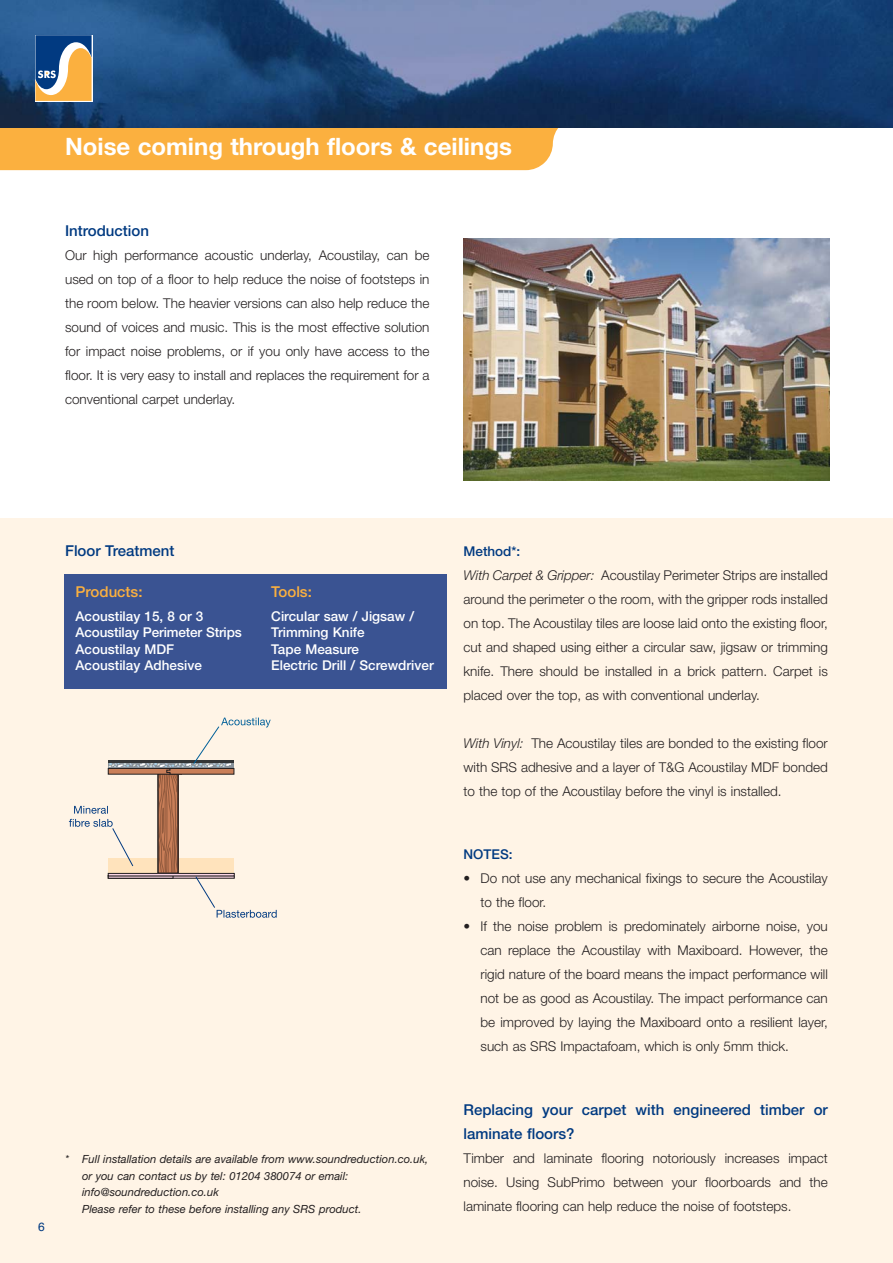
<style>
.page{position:relative;width:893px;height:1263px;background:#fff}
.page>*{position:absolute;margin:0;border:0;box-sizing:border-box;transform-origin:0 0}
.t1{font:700 24px "Helvetica Neue";color:#fff}
.t2{font:500 15px/24px "Helvetica Neue";color:#013a81}
.t3{font:500 15px "Helvetica Neue";color:#fbb03f}
.t4{font:300 13.5px/24px "Helvetica Neue";color:#231f20;text-align:justify}
.t5{font:500 13.5px/16.5px "Helvetica Neue";color:#fff}
.t6{font:500 13.5px "Helvetica Neue";color:#013a81}
.t7{font:12px "Helvetica";color:#013a81}
.t8{font:italic 11.25px/16.5px "Helvetica Neue";color:#231f20}
.s1{font-weight:500;color:#013a81}
.s2{font-style:italic}
</style>
<div class="page">
<div style="left:0;top:519px;width:892px;height:744px;background:#fff4e6"></div>
<div style="left:0;top:128px;width:558px;height:42px;background:#fbb03f"></div>
<img style="left:0;top:0;width:892px;height:128px">
<svg style="left:35px;top:35px;width:57px;height:66px;background:#98907f"></svg>
<div style="left:64px;top:574px;width:382px;height:115px;background:#3a5392"></div>
<svg style="left:69px;top:718px;width:208px;height:200px"></svg>
<div style="left:108px;top:873px;width:126px;height:3px;border:1px solid #231f20"></div>
<img style="left:463px;top:238px;width:366px;height:243px">
<h1 class="t1" style="left:65px;top:138px;width:448px">Noise coming through floors &amp; ceilings</h1>
<p class="t2" style="left:65px;top:220px;width:85px">Introduction</p>
<p class="t4" style="left:65px;top:245px;width:366px">Our high performance acoustic underlay, Acoustilay, can be used on top of a floor to help reduce the noise of footsteps in the room below. The heavier versions can also help reduce the sound of voices and music. This is the most effective solution for impact noise problems, or if you only have access to the floor. It is very easy to install and replaces the requirement for a conventional carpet underlay.</p>
<p class="t2" style="left:65px;top:540px;width:111px">Floor Treatment</p>
<p class="t3" style="left:76px;top:586px;width:68px">Products:</p>
<p class="t5" style="left:76px;top:609px;width:168px">Acoustilay 15, 8 or 3<br>Acoustilay Perimeter Strips<br>Acoustilay MDF<br>Acoustilay Adhesive</p>
<p class="t3" style="left:271px;top:586px;width:42px">Tools:</p>
<p class="t5" style="left:271px;top:609px;width:164px">Circular saw / Jigsaw /<br>Trimming Knife<br>Tape Measure<br>Electric Drill / Screwdriver</p>
<p class="t7" style="left:38px;top:1222px;width:8px">6</p>
<p class="t8" style="left:82px;top:1152px;width:347px;text-indent:-17px">* Full installation details are available from www.soundreduction.co.uk, or you can contact us by tel: 01204 380074 or email: info@soundreduction.co.uk<br>Please refer to these before installing any SRS product.</p>
<p class="t4" style="left:463px;top:540px;width:366px;text-align:left"><span class="s1">Method*:<br></span><span class="s2">With Carpet &amp; Gripper:</span> Acoustilay Perimeter Strips are installed around the perimeter o the room, with the gripper rods installed on top. The Acoustilay tiles are loose laid onto the existing floor, cut and shaped using either a circular saw, jigsaw or trimming knife. There should be installed in a brick pattern. Carpet is placed over the top, as with conventional underlay.</p>
<p class="t4" style="left:463px;top:732px;width:366px"><span class="s2">With Vinyl:</span> The Acoustilay tiles are bonded to the existing floor with SRS adhesive and a layer of T&amp;G Acoustilay MDF bonded to the top of the Acoustilay before the vinyl is installed.</p>
<p class="t6" style="left:463px;top:849px;width:51px">NOTES:</p>
<p class="t4" style="left:480px;top:867px;width:349px;text-indent:-17px">• Do not use any mechanical fixings to secure the Acoustilay to the floor.</p>
<p class="t4" style="left:480px;top:915px;width:349px;text-indent:-17px">• If the noise problem is predominately airborne noise, you can replace the Acoustilay with Maxiboard. However, the rigid nature of the board means the impact performance will not be as good as Acoustilay. The impact performance can be improved by laying the Maxiboard onto a resilient layer, such as SRS Impactafoam, which is only 5mm thick.</p>
<p class="t2" style="left:463px;top:1099px;width:366px">Replacing your carpet with engineered timber or laminate floors?</p>
<p class="t4" style="left:463px;top:1147px;width:366px">Timber and laminate flooring notoriously increases impact noise. Using SubPrimo between your floorboards and the laminate flooring can help reduce the noise of footsteps.</p>
</div>
